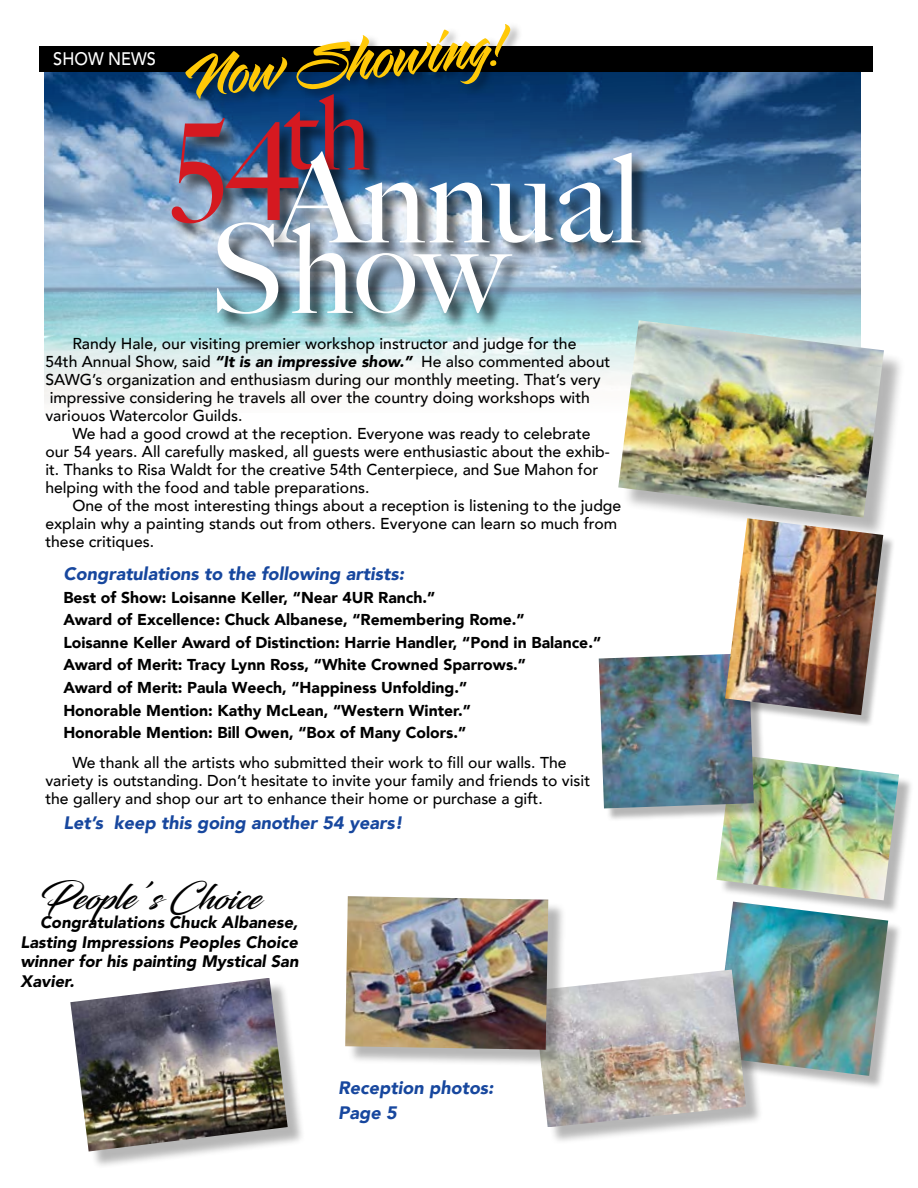
<style>
.page{position:relative;width:918px;height:1188px;background:#fff}
.page>*{position:absolute;margin:0;border:0;box-sizing:border-box;transform-origin:0 0}
.t1{font:500 138.15px "Big Caslon";color:#d51920}
.t2{font:500 123.9px "Big Caslon";color:#fff}
.t3{font:75px "LHF Sarah Script Neue";color:#ffc907}
.t4{font:34.5px "Blacksword";color:#000}
.t5{font:italic 900 18px/25.5px "Avenir";color:#17479e}
.t6{font:500 18px "Avenir LT Std";color:#fff;scale:.91 1}
.t7{font:italic 900 16.5px/19.5px "Avenir LT Std";color:#000;text-align:justify}
.t8{font:500 15.75px/18px "Avenir";color:#000}
.t9{font:900 15.75px/22.5px "Avenir";color:#000}
.s1{font-size:103.5px}
.s2{font-weight:900;font-style:italic}
</style>
<div class="page">
<img style="left:44px;top:71px;width:817px;height:333px">
<div style="left:174px;top:97px;width:485px;height:236px;background:#000;opacity:.48"></div>
<div style="left:170px;top:93px;width:212px;height:143px;background:#000;opacity:.31"></div>
<div style="left:269px;top:150px;width:383px;height:106px;background:#000;opacity:.31"></div>
<div style="left:213px;top:219px;width:316px;height:113px;background:#000;opacity:.45"></div>
<div style="left:39px;top:46px;width:834px;height:25px;background:#000"></div>
<div style="left:623px;top:324px;width:283px;height:216px;background:#000;opacity:.29"></div>
<img style="left:618px;top:320px;width:266px;height:198px">
<div style="left:716px;top:903px;width:187px;height:187px;background:#000;opacity:.29"></div>
<img style="left:716px;top:903px;width:172px;height:173px">
<div style="left:719px;top:757px;width:195px;height:158px;background:#000;opacity:.29"></div>
<img style="left:717px;top:757px;width:182px;height:143px">
<div style="left:602px;top:656px;width:165px;height:166px;background:#000;opacity:.29"></div>
<img style="left:599px;top:654px;width:155px;height:154px">
<div style="left:728px;top:520px;width:167px;height:207px;background:#000;opacity:.29"></div>
<img style="left:725px;top:518px;width:158px;height:197px">
<div style="left:73px;top:981px;width:232px;height:188px;background:#000;opacity:.29"></div>
<img style="left:70px;top:978px;width:218px;height:173px">
<div style="left:537px;top:973px;width:227px;height:172px;background:#000;opacity:.29"></div>
<img style="left:537px;top:970px;width:209px;height:157px">
<div style="left:183px;top:22px;width:340px;height:88px;background:#000;opacity:.34"></div>
<div style="left:348px;top:899px;width:218px;height:168px;background:#000;opacity:.29"></div>
<img style="left:345px;top:896px;width:203px;height:154px">
<p class="t6" style="left:53px;top:48px;width:114px">SHOW NEWS</p>
<h3 class="t3" style="left:183px;top:37px;width:328px;rotate:-6deg">Now Showing!</h3>
<h1 class="t1" style="left:172px;top:27px;width:200px">54<span class="s1">th</span></h1>
<h2 class="t2" style="left:274px;top:97px;width:369px">Annual</h2>
<h2 class="t2" style="left:209px;top:167px;width:301px">Show</h2>
<p class="t8" style="left:45px;top:334px;width:566px;text-indent:27px">Randy Hale, our visiting premier workshop instructor and judge for the 54th Annual Show, said <span class="s2">“It is an impressive show.”</span> He also commented about SAWG’s organization and enthusiasm during our monthly meeting. That’s very impressive considering he travels all over the country doing workshops with variouos Watercolor Guilds.</p>
<p class="t8" style="left:45px;top:424px;width:566px;text-indent:27px">We had a good crowd at the reception. Everyone was ready to celebrate our 54 years. All carefully masked, all guests were enthusiastic about the exhib&shy;it. Thanks to Risa Waldt for the creative 54th Centerpiece, and Sue Mahon for helping with the food and table preparations.</p>
<p class="t8" style="left:45px;top:496px;width:578px;text-indent:27px">One of the most interesting things about a reception is listening to the judge explain why a painting stands out from others. Everyone can learn so much from these critiques.</p>
<p class="t5" style="left:63px;top:561px;width:342px">Congratulations to the following artists:</p>
<p class="t9" style="left:63px;top:586px;width:539px">Best of Show: Loisanne Keller, “Near 4UR Ranch.”<br>Award of Excellence: Chuck Albanese, “Remembering Rome.”<br>Loisanne Keller Award of Distinction: Harrie Handler, “Pond in Balance.” Award of Merit: Tracy Lynn Ross, “White Crowned Sparrows.”<br>Award of Merit: Paula Weech, “Happiness Unfolding.”<br>Honorable Mention: Kathy McLean, “Western Winter.”<br>Honorable Mention: Bill Owen, “Box of Many Colors.”</p>
<p class="t8" style="left:45px;top:753px;width:546px;text-indent:27px">We thank all the artists who submitted their work to fill our walls. The variety is outstanding. Don’t hesitate to invite your family and friends to visit the gallery and shop our art to enhance their home or purchase a gift.</p>
<p class="t5" style="left:63px;top:810px;width:341px">Let’s keep this going another 54 years!</p>
<h3 class="t4" style="left:40px;top:877px;width:222px">People’s Choice</h3>
<p class="t7" style="left:21px;top:913px;width:280px;text-indent:20px">Congratulations Chuck Albanese, Lasting Impressions Peoples Choice winner for his painting Mystical San Xavier.</p>
<p class="t5" style="left:338px;top:1074px;width:157px">Reception photos:<br>Page 5</p>
</div>
